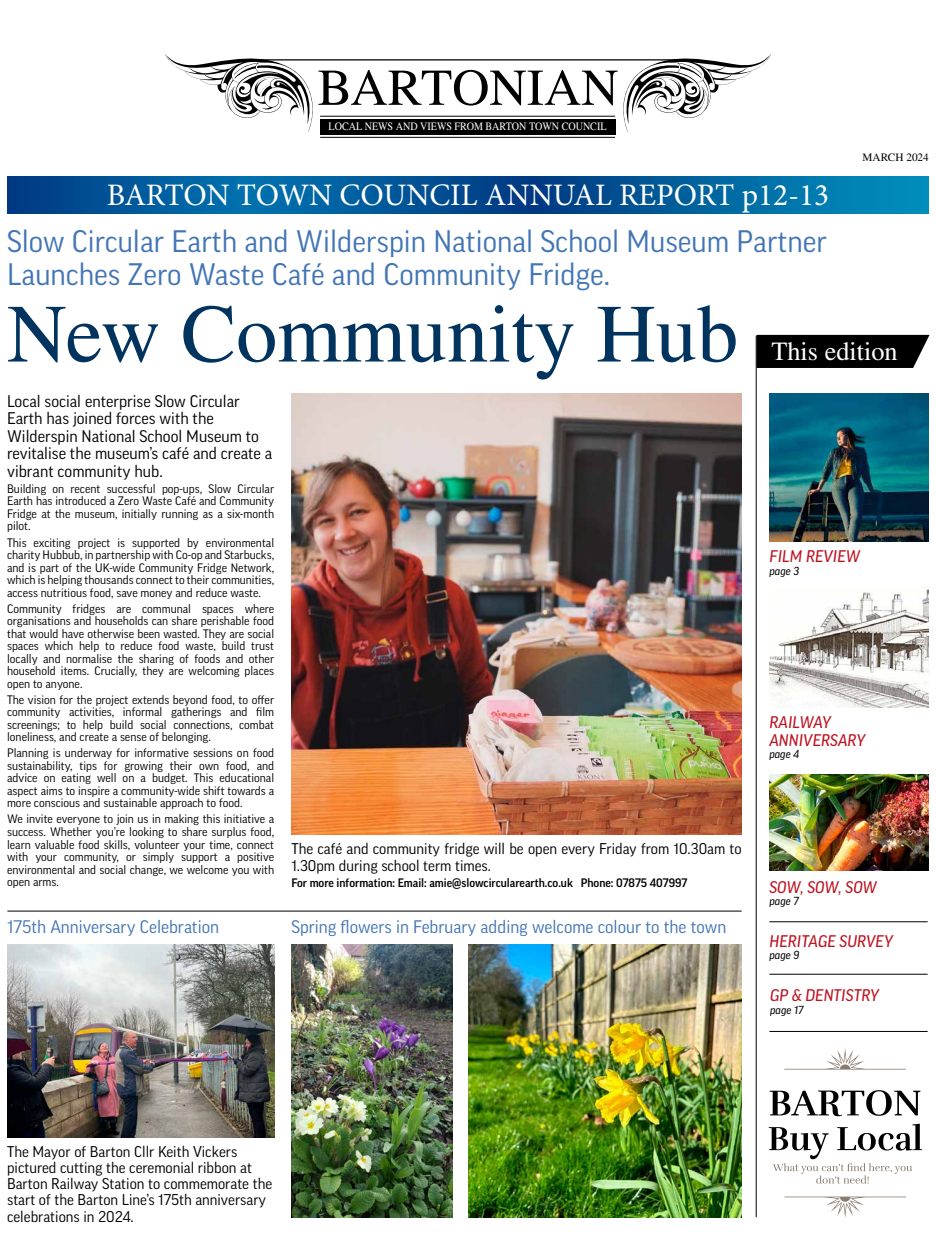
<style>
.page{position:relative;width:936px;height:1241px;background:#fff}
.page>*{position:absolute;margin:0;border:0;box-sizing:border-box;transform-origin:0 0}
.t1{font:82.5px "STIX General";color:#00345f}
.t2{font:51.62px "STIX General";color:#000}
.t3{font:31.25px "Minion Pro";color:#fff}
.t4{font:30px/32.5px "Good Pro";color:#4275b5}
.t5{font:26.25px "STIX General";color:#fff}
.t6{font:17.5px "Good Pro";color:#4275b5}
.t7{font:16.25px/17.5px "Good Pro";color:#000}
.t8{font:italic 16.25px/17.5px "Good Pro News";color:#bd1220}
.t9{font:15px/16.2px "Good Pro";color:#000}
.t10{font:11.88px/12.5px "Good Pro";color:#000;text-align:justify}
.t11{font:500 11.88px "Good Pro";color:#000}
.t12{font:11.25px "STIX General";color:#fff;scale:.9 1}
.t13{font:italic 11.25px "Good Pro News";color:#000}
.t14{font:11.25px "STIX General";color:#000}
</style>
<div class="page">
<hr style="left:320px;top:116px;width:295px;height:1px;background:#000">
<hr style="left:249px;top:59px;width:441px;height:1px;background:#000">
<svg style="left:622px;top:54px;width:149px;height:78px"></svg>
<svg style="left:165px;top:54px;width:149px;height:78px"></svg>
<div style="left:320px;top:119px;width:295px;height:16px;background:#000"></div>
<hr style="left:755px;top:336px;width:1px;height:880px;background:#000">
<svg style="left:7px;top:176px;width:921px;height:38px;background:#005d9c"></svg>
<hr style="left:320px;top:137px;width:295px;height:1px;background:#000">
<div style="left:756px;top:335px;width:173px;height:33px;background:#000"></div>
<svg style="left:784px;top:1049px;width:121px;height:20px"></svg>
<svg style="left:769px;top:1090px;width:151px;height:25px"></svg>
<svg style="left:768px;top:1123px;width:153px;height:60px"></svg>
<svg style="left:784px;top:1196px;width:121px;height:21px"></svg>
<hr style="left:769px;top:921px;width:158px;height:1px;background:#000">
<hr style="left:7px;top:910px;width:734px;height:1px;background:#000">
<img style="left:291px;top:393px;width:450px;height:441px">
<img style="left:468px;top:944px;width:273px;height:272px">
<img style="left:769px;top:393px;width:159px;height:148px">
<img style="left:769px;top:587px;width:159px;height:120px">
<hr style="left:769px;top:973px;width:158px;height:1px;background:#000">
<img style="left:769px;top:774px;width:159px;height:96px">
<img style="left:291px;top:944px;width:162px;height:272px">
<hr style="left:769px;top:1031px;width:158px;height:1px;background:#000">
<img style="left:7px;top:944px;width:267px;height:193px">
<h2 class="t2" style="left:317px;top:52px;width:302px">BARTONIAN</h2>
<p class="t12" style="left:328px;top:119px;width:310px">LOCAL NEWS AND VIEWS FROM BARTON TOWN COUNCIL</p>
<h3 class="t3" style="left:107px;top:174px;width:724px">BARTON TOWN COUNCIL ANNUAL REPORT p12-13</h3>
<h3 class="t4" style="left:7px;top:225px;width:821px">Slow Circular Earth and Wilderspin National School Museum Partner<br>Launches Zero Waste Café and Community Fridge.</h3>
<p class="t14" style="left:862px;top:150px;width:68px">MARCH 2024</p>
<h1 class="t1" style="left:7px;top:277px;width:732px">New Community Hub</h1>
<h3 class="t7" style="left:7px;top:392px;width:267px">Local social enterprise Slow Circular Earth has joined forces with the Wilderspin National School Museum to revitalise the museum’s café and create a vibrant community hub.</h3>
<p class="t10" style="left:7px;top:482px;width:268px">Building on recent successful pop-ups, Slow Circular Earth has introduced a Zero Waste Café and Community Fridge at the museum, initially running as a six-month pilot.</p>
<p class="t10" style="left:7px;top:536px;width:268px">This exciting project is supported by environmental charity Hubbub, in partnership with Co-op and Starbucks, and is part of the UK-wide Community Fridge Network, which is helping thousands connect to their communities, access nutritious food, save money and reduce waste.</p>
<p class="t10" style="left:7px;top:602px;width:268px">Community fridges are communal spaces where organisations and households can share perishable food that would have otherwise been wasted. They are social spaces which help to reduce food waste, build trust locally and normalise the sharing of foods and other household items. Crucially, they are welcoming places open to anyone.</p>
<p class="t10" style="left:7px;top:693px;width:268px">The vision for the project extends beyond food, to offer community activities, informal gatherings and film screenings; to help build social connections, combat loneliness, and create a sense of belonging.</p>
<p class="t10" style="left:7px;top:746px;width:268px">Planning is underway for informative sessions on food sustainability, tips for growing their own food, and advice on eating well on a budget. This educational aspect aims to inspire a community-wide shift towards a more conscious and sustainable approach to food.</p>
<p class="t10" style="left:7px;top:812px;width:268px">We invite everyone to join us in making this initiative a success. Whether you’re looking to share surplus food, learn valuable food skills, volunteer your time, connect with your community, or simply support a positive environmental and social change, we welcome you with open arms.</p>
<p class="t9" style="left:291px;top:840px;width:451px">The café and community fridge will be open every Friday from 10.30am to<br>1.30pm during school term times.</p>
<p class="t11" style="left:291px;top:875px;width:397px">For more information: Email: amie@slowcircularearth.co.uk Phone: 07875 407997</p>
<h3 class="t6" style="left:7px;top:916px;width:213px">175th Anniversary Celebration</h3>
<h3 class="t6" style="left:291px;top:916px;width:436px">Spring flowers in February adding welcome colour to the town</h3>
<h3 class="t5" style="left:771px;top:333px;width:128px">This edition</h3>
<h3 class="t8" style="left:769px;top:547px;width:92px">FILM REVIEW</h3>
<p class="t13" style="left:769px;top:564px;width:31px">page 3</p>
<h3 class="t8" style="left:769px;top:713px;width:98px">RAILWAY<br>ANNIVERSARY</h3>
<p class="t13" style="left:769px;top:747px;width:31px">page 4</p>
<h3 class="t8" style="left:769px;top:877px;width:109px">SOW, SOW, SOW</h3>
<p class="t13" style="left:769px;top:894px;width:31px">page 7</p>
<h3 class="t8" style="left:769px;top:932px;width:125px">HERITAGE SURVEY</h3>
<p class="t13" style="left:769px;top:948px;width:31px">page 9</p>
<h3 class="t8" style="left:770px;top:986px;width:111px">GP &amp; DENTISTRY</h3>
<p class="t13" style="left:770px;top:1003px;width:35px">page 17</p>
<p class="t9" style="left:7px;top:1142px;width:266px">The Mayor of Barton Cllr Keith Vickers pictured cutting the ceremonial ribbon at Barton Railway Station to commemorate the start of the Barton Line’s 175th anniversary celebrations in 2024.</p>
</div>
